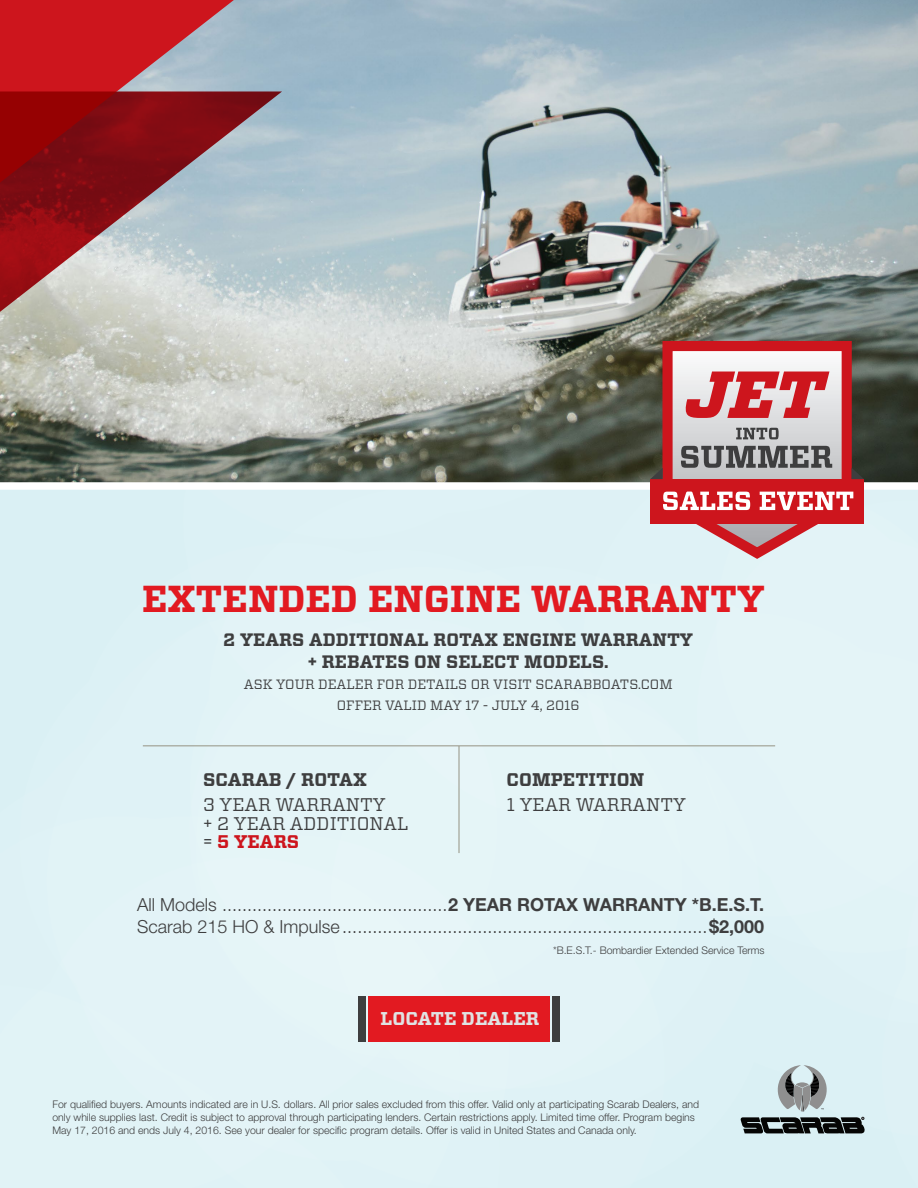
<style>
.page{position:relative;width:918px;height:1188px;background:#fff}
.page>*{position:absolute;margin:0;border:0;box-sizing:border-box;transform-origin:0 0}
.t1{font:700 37.5px "Vitesse";color:#e21a21}
.t2{font:700 18.45px "Vitesse";color:#e0e3e3}
.t3{font:18.3px "Vitesse";color:#3e3e3f}
.t4{font:700 18.3px "Vitesse";color:#3e3e3f}
.t5{font:700 18.3px "Vitesse";color:#cd151d}
.t6{font:300 18px "Helvetica Neue LT Std";color:#3e3e3f}
.t7{font:700 18px "Vitesse";color:#3e3e3f}
.t8{font:13.5px "Vitesse";color:#3e3e3f}
.t9{font:300 10.5px/12.6px "Helvetica Neue LT Std";color:#3e3e3f}
.s1{font-weight:400;color:#3e3e3f}
.s2{font-weight:700}
</style>
<div class="page">
<img style="left:0;top:0;width:918px;height:1188px">
<hr style="left:143px;top:746px;width:632px;height:1px;background:#959383">
<hr style="left:459px;top:746px;width:1px;height:107px;background:#959383">
<div style="left:0;top:482px;width:918px;height:8px;background:#fff"></div>
<svg style="left:0;top:0;width:322px;height:604px;background:#c2b1b6"></svg>
<svg style="left:0;top:91px;width:282px;height:370px;background:#a88887"></svg>
<svg style="left:657px;top:339px;width:200px;height:221px;background:#c58c8f"></svg>
<svg style="left:650px;top:346px;width:214px;height:207px;background:#c48487"></svg>
<div style="left:368px;top:996px;width:182px;height:46px;background:#e21a21"></div>
<div style="left:552px;top:996px;width:8px;height:46px;background:#3e3e3f"></div>
<div style="left:358px;top:996px;width:8px;height:46px;background:#3e3e3f"></div>
<svg style="left:741px;top:1065px;width:124px;height:68px;background:#a2b0b3"></svg>
<p class="t1" style="left:142px;top:574px;width:624px">EXTENDED ENGINE WARRANTY</p>
<p class="t7" style="left:223px;top:628px;width:471px">2 YEARS ADDITIONAL ROTAX ENGINE WARRANTY</p>
<p class="t7" style="left:308px;top:650px;width:302px">+ REBATES ON SELECT MODELS.</p>
<p class="t8" style="left:244px;top:675px;width:430px">ASK YOUR DEALER FOR DETAILS OR VISIT SCARABBOATS.COM</p>
<p class="t8" style="left:337px;top:696px;width:244px">OFFER VALID MAY 17 - JULY 4, 2016</p>
<p class="t4" style="left:203px;top:767px;width:165px">SCARAB / ROTAX</p>
<p class="t3" style="left:203px;top:792px;width:184px">3 YEAR WARRANTY</p>
<p class="t3" style="left:203px;top:811px;width:207px">+ 2 YEAR ADDITIONAL</p>
<p class="t5" style="left:203px;top:829px;width:98px"><span class="s1">=</span> 5 YEARS</p>
<p class="t4" style="left:507px;top:767px;width:139px">COMPETITION</p>
<p class="t3" style="left:507px;top:792px;width:181px">1 YEAR WARRANTY</p>
<p class="t6" style="left:137px;top:894px;width:629px">All Models .............................................<span class="s2">2 YEAR ROTAX WARRANTY *B.E.S.T.</span></p>
<p class="t6" style="left:137px;top:915px;width:628px">Scarab 215 HO &amp; Impulse .........................................................................<span class="s2">$2,000</span></p>
<p class="t9" style="left:553px;top:944px;width:213px">*B.E.S.T.- Bombardier Extended Service Terms</p>
<p class="t2" style="left:381px;top:1006px;width:160px">LOCATE DEALER</p>
<p class="t9" style="left:52px;top:1098px;width:648px">For qualified buyers. Amounts indicated are in U.S. dollars. All prior sales excluded from this offer. Valid only at participating Scarab Dealers, and only while supplies last. Credit is subject to approval through participating lenders. Certain restrictions apply. Limited time offer. Program begins<br>May 17, 2016 and ends July 4, 2016. See your dealer for specific program details. Offer is valid in United States and Canada only.</p>
</div>
